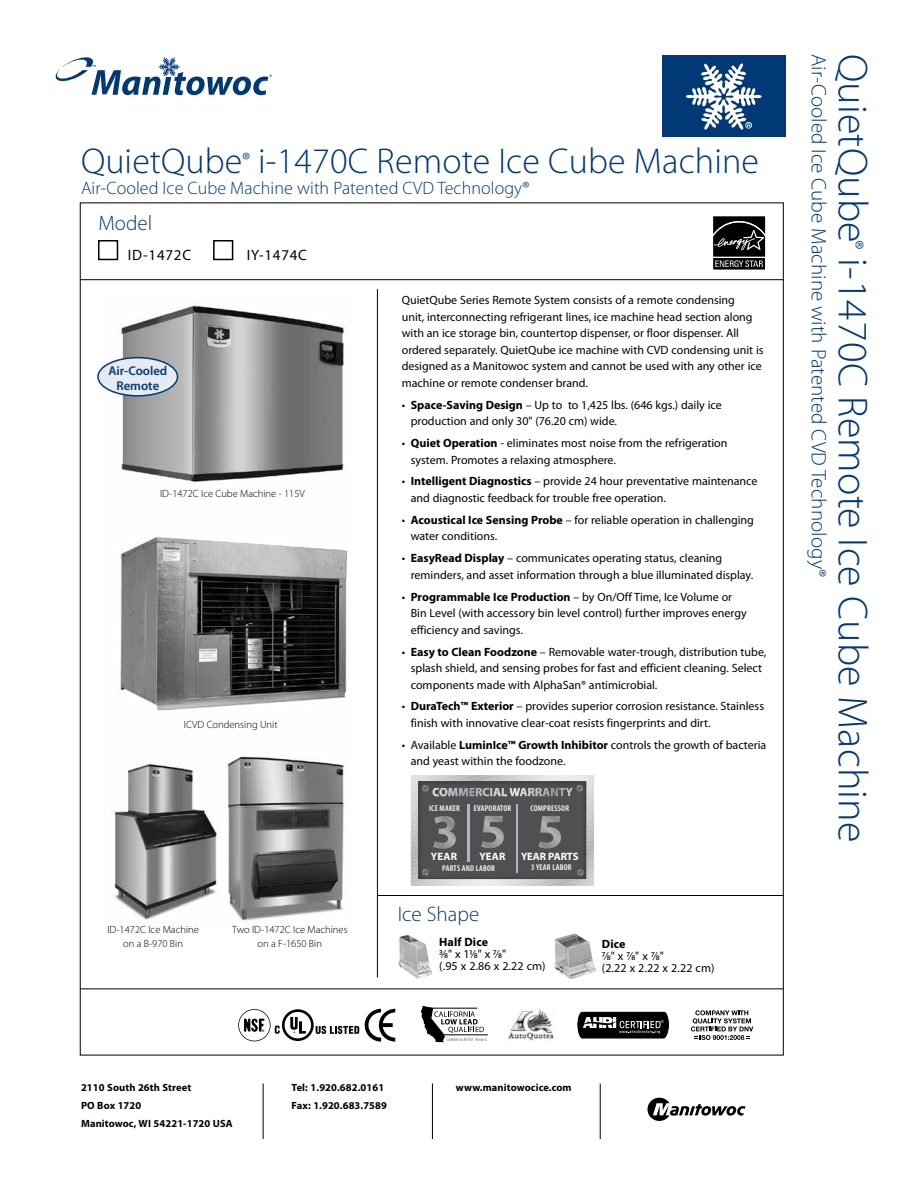
<style>
.page{position:relative;width:918px;height:1188px;background:#fff}
.page>*{position:absolute;margin:0;border:0;box-sizing:border-box;transform-origin:0 0}
.t1{font:300 42px "Myriad Pro";letter-spacing:.005em;color:#003976}
.t2{font:300 36px "Myriad Pro";letter-spacing:.005em;color:#003976}
.t3{font:300 21px "Myriad Pro";letter-spacing:.005em;color:#003976}
.t4{font:300 18px "Myriad Pro";letter-spacing:.005em;color:#003976}
.t5{font:15px "Myriad Pro";letter-spacing:.05em;color:#000}
.t6{font:600 12.75px/15px "Myriad Pro";color:#003976;text-align:center}
.t7{font:12px/16.5px "Myriad Pro";color:#000}
.t8{font:700 12px "Myriad Pro";letter-spacing:.01em;color:#000}
.t9{font:700 10.65px "Myriad Pro";letter-spacing:-.005em;color:#fff}
.t10{font:700 10.5px/18px "Myriad Pro";letter-spacing:.01em;color:#000}
.t11{font:300 10.5px/13.5px "Myriad Pro";color:#000;text-align:center}
.t12{font:600 condensed 8.4px "Myriad Pro";letter-spacing:.025em;color:#fff}
.s1{font-weight:700}
</style>
<div class="page">
<hr style="left:263px;top:1083px;width:1px;height:56px;background:#000">
<hr style="left:432px;top:1083px;width:1px;height:56px;background:#000">
<hr style="left:600px;top:1083px;width:1px;height:56px;background:#000">
<svg style="left:648px;top:1098px;width:98px;height:23px"></svg>
<div style="left:662px;top:55px;width:123px;height:82px;background:#003976"></div>
<svg style="left:686px;top:63px;width:76px;height:67px"></svg>
<svg style="left:56px;top:57px;width:216px;height:38px"></svg>
<img style="left:105px;top:305px;width:243px;height:617px">
<div style="left:98px;top:240px;width:20px;height:20px;border:2px solid #000"></div>
<div style="left:213px;top:240px;width:20px;height:20px;border:2px solid #000"></div>
<hr style="left:442px;top:1035px;width:46px;height:1px;background:#000">
<svg style="left:421px;top:1006px;width:65px;height:36px"></svg>
<svg style="left:365px;top:1009px;width:30px;height:33px"></svg>
<svg style="left:238px;top:1009px;width:121px;height:32px"></svg>
<img style="left:507px;top:1009px;width:47px;height:32px">
<svg style="left:691px;top:1010px;width:62px;height:30px"></svg>
<svg style="left:576px;top:1011px;width:94px;height:28px;background:#3e3e3e"></svg>
<img style="left:554px;top:934px;width:42px;height:45px">
<img style="left:399px;top:935px;width:33px;height:44px">
<hr style="left:80px;top:988px;width:703px;height:1px;background:#000">
<hr style="left:377px;top:895px;width:406px;height:1px;background:#000">
<svg style="left:411px;top:775px;width:183px;height:111px;background:#707173"></svg>
<svg style="left:713px;top:216px;width:53px;height:54px;background:#323232"></svg>
<hr style="left:377px;top:289px;width:1px;height:688px;background:#000">
<hr style="left:81px;top:279px;width:703px;height:1px;background:#000">
<div style="left:98px;top:358px;width:80px;height:38px;background:#e6ebf1;border-radius:50%"></div>
<div style="left:97px;top:357px;width:81px;height:40px;border:2px solid #003976;border-radius:50%"></div>
<h2 class="t2" style="left:81px;top:141px;width:680px">QuietQube<sup>®</sup> i-1470C Remote Ice Cube Machine</h2>
<h3 class="t4" style="left:81px;top:178px;width:450px">Air-Cooled Ice Cube Machine with Patented CVD Technology®</h3>
<h3 class="t3" style="left:99px;top:212px;width:55px">Model</h3>
<p class="t5" style="left:128px;top:246px;width:65px">ID-1472C</p>
<p class="t5" style="left:247px;top:246px;width:62px">IY-1474C</p>
<p class="t6" style="left:108px;top:363px;width:60px">Air-Cooled<br>Remote</p>
<p class="t11" style="left:160px;top:487px;width:146px">ID-1472C Ice Cube Machine - 115V</p>
<p class="t11" style="left:184px;top:718px;width:95px">ICVD Condensing Unit</p>
<p class="t11" style="left:107px;top:923px;width:93px">ID-1472C Ice Machine on a B-970 Bin</p>
<p class="t11" style="left:232px;top:923px;width:117px">Two ID-1472C Ice Machines on a F-1650 Bin</p>
<p class="t7" style="left:402px;top:292px;width:363px">QuietQube Series Remote System consists of a remote condensing<br>unit, interconnecting refrigerant lines, ice machine head section along with an ice storage bin, countertop dispenser, or floor dispenser. All ordered separately. QuietQube ice machine with CVD condensing unit is designed as a Manitowoc system and cannot be used with any other ice machine or remote condenser brand.</p>
<p class="t7" style="left:411px;top:396px;width:313px;text-indent:-9px">• <span class="s1">Space-Saving Design</span> – Up to to 1,425 lbs. (646 kgs.) daily ice production and only 30" (76.20 cm) wide.</p>
<p class="t7" style="left:411px;top:435px;width:318px;text-indent:-9px">• <span class="s1">Quiet Operation</span> - eliminates most noise from the refrigeration system. Promotes a relaxing atmosphere.</p>
<p class="t7" style="left:411px;top:473px;width:348px;text-indent:-9px">• <span class="s1">Intelligent Diagnostics</span> – provide 24 hour preventative maintenance and diagnostic feedback for trouble free operation.</p>
<p class="t7" style="left:411px;top:511px;width:345px;text-indent:-9px">• <span class="s1">Acoustical Ice Sensing Probe</span> – for reliable operation in challenging water conditions.</p>
<p class="t7" style="left:411px;top:550px;width:344px;text-indent:-9px">• <span class="s1">EasyRead Display</span> – communicates operating status, cleaning reminders, and asset information through a blue illuminated display.</p>
<p class="t7" style="left:411px;top:588px;width:338px;text-indent:-9px">• <span class="s1">Programmable Ice Production</span> – by On/Off Time, Ice Volume or<br>Bin Level (with accessory bin level control) further improves energy efficiency and savings.</p>
<p class="t7" style="left:411px;top:643px;width:357px;text-indent:-9px">• <span class="s1">Easy to Clean Foodzone</span> – Removable water-trough, distribution tube, splash shield, and sensing probes for fast and efficient cleaning. Select components made with AlphaSan® antimicrobial.</p>
<p class="t7" style="left:411px;top:698px;width:355px;text-indent:-9px">• <span class="s1">DuraTech™ Exterior</span> – provides superior corrosion resistance. Stainless finish with innovative clear-coat resists fingerprints and dirt.</p>
<p class="t7" style="left:411px;top:736px;width:357px;text-indent:-9px">• Available <span class="s1">LuminIce™ Growth Inhibitor</span> controls the growth of bacteria and yeast within the foodzone.</p>
<p class="t12" style="left:429px;top:803px;width:32px">ICE MAKER</p>
<p class="t12" style="left:474px;top:803px;width:39px">EVAPORATOR</p>
<p class="t12" style="left:530px;top:803px;width:40px">COMPRESSOR</p>
<p class="t9" style="left:431px;top:849px;width:28px">YEAR</p>
<p class="t9" style="left:479px;top:849px;width:28px">YEAR</p>
<p class="t12" style="left:442px;top:863px;width:54px">PARTS AND LABOR</p>
<h3 class="t3" style="left:398px;top:902px;width:83px">Ice Shape</h3>
<p class="t9" style="left:521px;top:849px;width:59px">YEAR PARTS</p>
<p class="t12" style="left:531px;top:862px;width:42px">3 YEAR LABOR</p>
<p class="t8" style="left:439px;top:934px;width:50px">Half Dice</p>
<p class="t7" style="left:439px;top:948px;width:108px;line-height:12px">3/8" x 11/8" x 7/8"<br>(.95 x 2.86 x 2.22 cm)</p>
<p class="t8" style="left:602px;top:936px;width:25px">Dice</p>
<p class="t7" style="left:602px;top:950px;width:114px;line-height:12px">7⁄8" x 7⁄8" x 7⁄8"<br>(2.22 x 2.22 x 2.22 cm)</p>
<h3 class="t3" style="left:830px;top:54px;width:525px;rotate:90deg">Air-Cooled Ice Cube Machine with Patented CVD Technology®</h3>
<h1 class="t1" style="left:876px;top:54px;width:790px;rotate:90deg">QuietQube<sup>®</sup> i-1470C Remote Ice Cube Machine</h1>
<p class="t10" style="left:81px;top:1078px;width:153px">2110 South 26th Street<br>PO Box 1720<br>Manitowoc, WI 54221-1720 USA</p>
<p class="t10" style="left:292px;top:1078px;width:97px">Tel: 1.920.682.0161<br>Fax: 1.920.683.7589</p>
<p class="t10" style="left:456px;top:1078px;width:117px">www.manitowocice.com</p>
</div>
